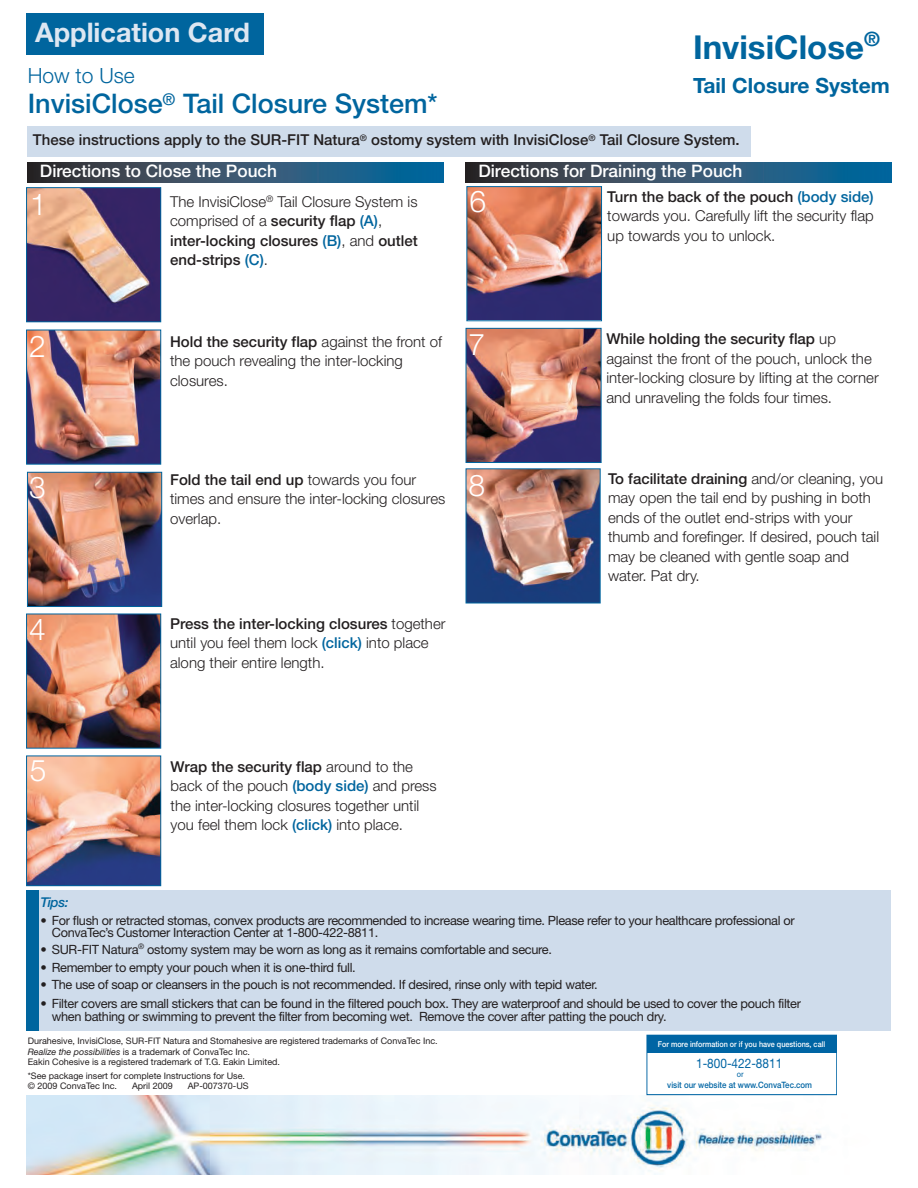
<style>
.page{position:relative;width:918px;height:1188px;background:#fff}
.page>*{position:absolute;margin:0;border:0;box-sizing:border-box;transform-origin:0 0}
.t1{font:33px "Helvetica Neue Bold TT";color:#00659e}
.t2{font:30px "Helvetica Neue Light TT";color:#fff}
.t3{font:500 27px "Helvetica Neue";color:#00659e}
.t4{font:700 27px "Helvetica Neue";color:#dde7f2}
.t5{font:21px "Helvetica Neue Bold TT";color:#00659e}
.t6{font:21px "Helvetica Neue Light TT";color:#00659e}
.t7{font:500 17.25px "Helvetica Neue";color:#fff}
.t8{font:15px/19.5px "Helvetica Neue Light TT";color:#231f20}
.t9{font:500 15px/19.5px "Helvetica Neue";color:#231f20}
.t10{font:italic 500 13.5px "Helvetica Neue";color:#00659e}
.t11{font:13.2px "Helvetica Neue";color:#0065a4;scale:.9 1}
.t12{font:12.75px/12px "Helvetica Neue";letter-spacing:-.025em;color:#231f20}
.t13{font:9px/10.5px "Helvetica Neue";color:#231f20}
.t14{font:500 8.7px "Helvetica Neue";color:#0065a4;scale:.9 1}
.t15{font:8.7px "Myriad Pro";color:#0065a4;scale:.9 1}
.t16{font:500 8.1px "Helvetica Neue";color:#fff;scale:.9 1}
.s1{font-family:"Helvetica Neue";font-weight:500}
.s2{font-family:"Helvetica Neue";font-weight:500;color:#00659e}
.s3{color:#00659e}
.s4{font-family:"Helvetica Neue Light TT";font-weight:400}
.s5{font-style:italic}
</style>
<div class="page">
<img style="left:26px;top:1095px;width:811px;height:79px">
<img style="left:28px;top:189px;width:131px;height:131px">
<div style="left:26px;top:187px;width:135px;height:135px;border:1px solid #00649e"></div>
<div style="left:27px;top:126px;width:724px;height:30px;background:#cfdceb"></div>
<svg style="left:27px;top:162px;width:417px;height:21px;background:#2b516c"></svg>
<img style="left:29px;top:474px;width:131px;height:131px">
<div style="left:27px;top:472px;width:135px;height:135px;border:1px solid #00649e"></div>
<img style="left:28px;top:332px;width:131px;height:131px">
<div style="left:26px;top:330px;width:135px;height:135px;border:1px solid #00649e"></div>
<img style="left:28px;top:616px;width:131px;height:131px">
<div style="left:26px;top:614px;width:135px;height:135px;border:1px solid #00649e"></div>
<img style="left:468px;top:188px;width:132px;height:131px">
<div style="left:466px;top:186px;width:136px;height:135px;border:1px solid #00649e"></div>
<img style="left:468px;top:330px;width:132px;height:131px">
<div style="left:466px;top:328px;width:136px;height:135px;border:1px solid #00649e"></div>
<svg style="left:466px;top:162px;width:426px;height:21px;background:#2b516c"></svg>
<img style="left:28px;top:758px;width:131px;height:126px">
<div style="left:26px;top:756px;width:135px;height:130px;border:1px solid #00649e"></div>
<img style="left:468px;top:470px;width:131px;height:131px">
<div style="left:466px;top:468px;width:135px;height:135px;border:1px solid #00649e"></div>
<div style="left:26px;top:14px;width:238px;height:41px;background:#00659e"></div>
<div style="left:36px;top:890px;width:854px;height:140px;background:#cfdceb"></div>
<div style="left:647px;top:1035px;width:189px;height:18px;background:#0065a4"></div>
<div style="left:647px;top:1035px;width:190px;height:60px;border:1px solid #0065a4"></div>
<div style="left:26px;top:890px;width:12px;height:140px;background:#00659e"></div>
<h3 class="t4" style="left:35px;top:22px;width:216px">Application Card</h3>
<h3 class="t6" style="left:28px;top:63px;width:108px">How to Use</h3>
<h3 class="t3" style="left:28px;top:94px;width:411px">InvisiClose<sup>®</sup> Tail Closure System*</h3>
<h1 class="t1" style="left:693px;top:26px;width:188px">InvisiClose<sup>®</sup></h1>
<h3 class="t5" style="left:693px;top:72px;width:198px">Tail Closure System</h3>
<p class="t9" style="left:33px;top:131px;width:708px">These instructions apply to the SUR-FIT Natura<sup>®</sup> ostomy system with InvisiClose<sup>®</sup> Tail Closure System.</p>
<p class="t7" style="left:40px;top:165px;width:239px">Directions to Close the Pouch</p>
<p class="t7" style="left:478px;top:164px;width:266px">Directions for Draining the Pouch</p>
<h2 class="t2" style="left:30px;top:186px;width:18px">1</h2>
<p class="t8" style="left:170px;top:191px;width:249px">The InvisiClose<sup>®</sup> Tail Closure System is comprised of a <span class="s1">security flap</span> <span class="s2">(A)</span>,</p>
<p class="t9" style="left:170px;top:232px;width:249px">inter-locking closures <span class="s3">(B)</span><span class="s4">, and</span> outlet end-strips <span class="s3">(C)</span><span class="s4">.</span></p>
<h2 class="t2" style="left:469px;top:183px;width:18px">6</h2>
<p class="t9" style="left:607px;top:188px;width:268px">Turn the back of the pouch <span class="s3">(body side)</span></p>
<p class="t8" style="left:607px;top:206px;width:268px">towards you. Carefully lift the security flap up towards you to unlock.</p>
<h2 class="t2" style="left:29px;top:328px;width:18px">2</h2>
<h2 class="t2" style="left:469px;top:326px;width:18px">7</h2>
<p class="t9" style="left:170px;top:333px;width:274px">Hold the security flap <span class="s4">against the front of</span></p>
<p class="t8" style="left:170px;top:351px;width:234px">the pouch revealing the inter-locking closures.</p>
<h2 class="t2" style="left:29px;top:469px;width:18px">3</h2>
<p class="t9" style="left:170px;top:471px;width:248px">Fold the tail end up <span class="s4">towards you four</span></p>
<p class="t8" style="left:170px;top:489px;width:277px">times and ensure the inter-locking closures overlap.</p>
<h2 class="t2" style="left:469px;top:467px;width:18px">8</h2>
<h2 class="t2" style="left:29px;top:611px;width:18px">4</h2>
<p class="t9" style="left:170px;top:615px;width:277px">Press the inter-locking closures <span class="s4">together</span></p>
<p class="t8" style="left:170px;top:633px;width:260px">until you feel them lock <span class="s2">(click)</span> into place along their entire length.</p>
<h2 class="t2" style="left:30px;top:752px;width:18px">5</h2>
<p class="t9" style="left:171px;top:758px;width:244px">Wrap the security flap <span class="s4">around to the</span></p>
<p class="t8" style="left:171px;top:776px;width:268px">back of the pouch <span class="s2">(body side)</span> and press the inter-locking closures together until you feel them lock <span class="s2">(click)</span> into place.</p>
<p class="t9" style="left:606px;top:331px;width:231px">While holding the security flap <span class="s4">up</span></p>
<p class="t8" style="left:606px;top:349px;width:274px">against the front of the pouch, unlock the inter-locking closure by lifting at the corner and unraveling the folds four times.</p>
<p class="t9" style="left:608px;top:470px;width:277px">To facilitate draining <span class="s4">and/or cleaning, you</span></p>
<p class="t8" style="left:608px;top:488px;width:273px">may open the tail end by pushing in both ends of the outlet end-strips with your thumb and forefinger. If desired, pouch tail may be cleaned with gentle soap and water. Pat dry.</p>
<p class="t10" style="left:41px;top:898px;width:30px">Tips:</p>
<p class="t12" style="left:52px;top:914px;width:744px;text-indent:-11px">• For flush or retracted stomas, convex products are recommended to increase wearing time. Please refer to your healthcare professional or<br>ConvaTec’s Customer Interaction Center at 1-800-422-8811.</p>
<p class="t12" style="left:41px;top:944px;width:513px">• SUR-FIT Natura<sup>®</sup> ostomy system may be worn as long as it remains comfortable and secure.</p>
<p class="t12" style="left:41px;top:961px;width:317px">• Remember to empty your pouch when it is one-third full.</p>
<p class="t12" style="left:41px;top:978px;width:559px">• The use of soap or cleansers in the pouch is not recommended. If desired, rinse only with tepid water.</p>
<p class="t12" style="left:52px;top:997px;width:751px;line-height:13.5px;text-indent:-11px">• Filter covers are small stickers that can be found in the filtered pouch box. They are waterproof and should be used to cover the pouch filter when bathing or swimming to prevent the filter from becoming wet. Remove the cover after patting the pouch dry.</p>
<p class="t13" style="left:28px;top:1036px;width:411px">Durahesive, InvisiClose, SUR-FIT Natura and Stomahesive are registered trademarks of ConvaTec Inc.<br><span class="s5">Realize the possibilities</span> is a trademark of ConvaTec Inc.<br>Eakin Cohesive is a registered trademark of T.G. Eakin Limited.</p>
<p class="t16" style="left:658px;top:1041px;width:187px">For more information or if you have questions, call</p>
<p class="t11" style="left:696px;top:1058px;width:97px">1-800-422-8811</p>
<p class="t14" style="left:667px;top:1082px;width:162px">visit our website at www.ConvaTec.com</p>
<p class="t13" style="left:28px;top:1070px;width:219px">*See package insert for complete Instructions for Use. © 2009 ConvaTec Inc.</p>
<p class="t15" style="left:737px;top:1071px;width:9px">or</p>
<p class="t13" style="left:132px;top:1081px;width:42px">April 2009</p>
<p class="t13" style="left:188px;top:1081px;width:63px">AP-007370-US</p>
</div>
